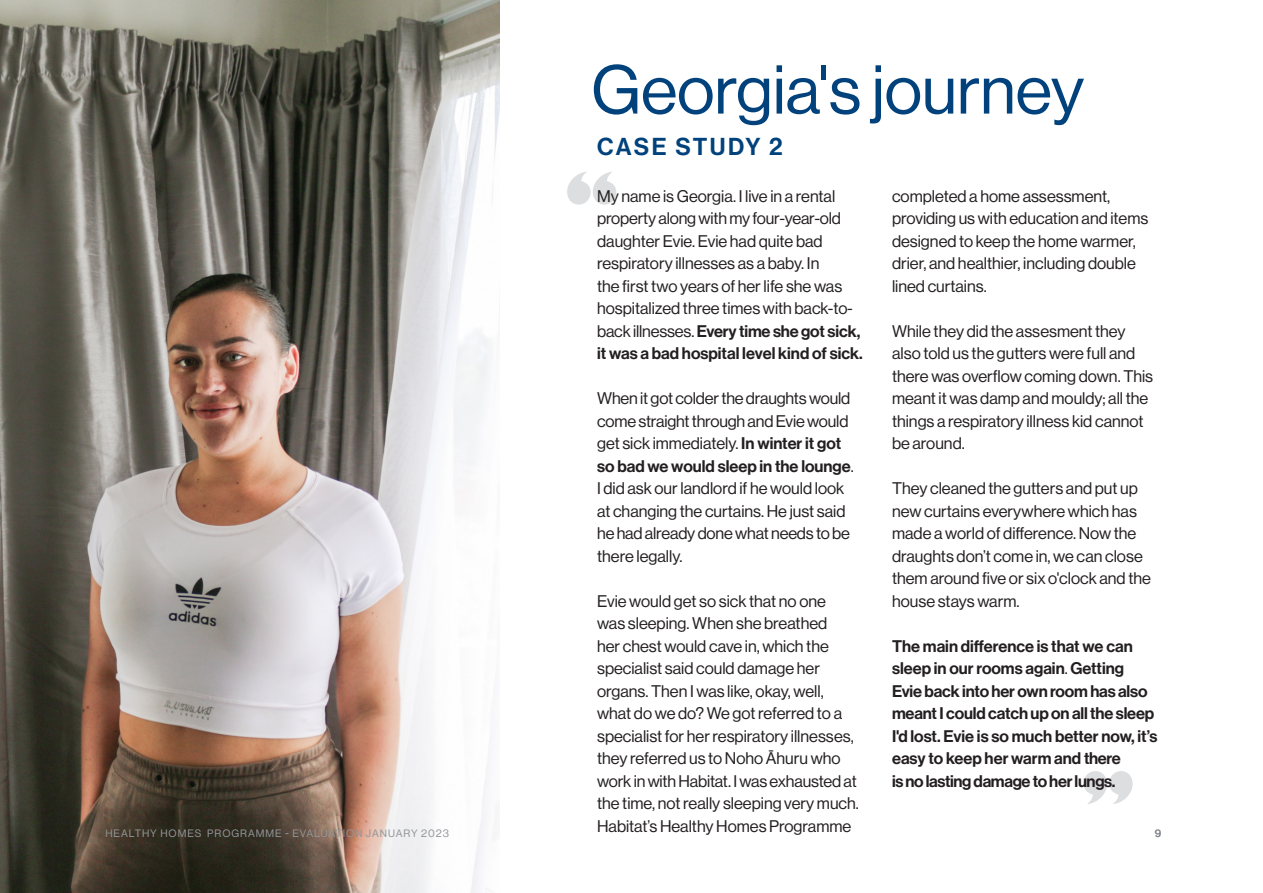
<style>
.page{position:relative;width:1263px;height:893px;background:#fff}
.page>*{position:absolute;margin:0;border:0;box-sizing:border-box;transform-origin:0 0}
.t1{font:800 72px "Gill Sans";color:#dddee0}
.t2{font:67.5px "N Haas Grotesk DS Pro 55 Rg";color:#01427c}
.Name{font:24px "N Haas Grotesk DS Pro 65 Md";letter-spacing:.095em;color:#01427c}
.t3{font:16.5px/22.5px "N Haas Grotesk DS Pro 55 Rg";color:#231f20}
.t4{font:16.5px/22.5px "N Haas Grotesk DS Pro 65 Md";letter-spacing:-.01em;color:#231f20}
.t5{font:10.5px "N Haas Grotesk DS Pro 55 Rg";letter-spacing:.09em;color:#939598}
.t6{font:10.5px "N Haas Grotesk DS Pro 65 Md";color:#787d83}
.s1{font-family:"N Haas Grotesk DS Pro 65 Md"}
.s2{font-family:"N Haas Grotesk DS Pro 55 Rg"}
</style>
<div class="page">
<img style="left:0;top:0;width:499px;height:893px">
<svg style="left:1083px;top:771px;width:49px;height:33px"></svg>
<p class="t2" style="left:591px;top:52px;width:494px">Georgia's journey</p>
<p class="Name" style="left:597px;top:133px;width:187px">CASE STUDY 2</p>
<p class="t1" style="left:564px;top:143px;width:56px">‘‘</p>
<p class="t3" style="left:597px;top:185px;width:267px">My name is Georgia. I live in a rental property along with my four-year-old daughter Evie. Evie had quite bad respiratory illnesses as a baby. In<br>the first two years of her life she was hospitalized three times with back-to&shy;back illnesses. <span class="s1">Every time she got sick, it was a bad hospital level kind of sick.</span></p>
<p class="t3" style="left:597px;top:387px;width:258px">When it got colder the draughts would come straight through and Evie would get sick immediately. <span class="s1">In winter it got so bad we would sleep in the lounge</span>.<br>I did ask our landlord if he would look at changing the curtains. He just said he had already done what needs to be there legally.</p>
<p class="t3" style="left:597px;top:590px;width:263px">Evie would get so sick that no one<br>was sleeping. When she breathed<br>her chest would cave in, which the specialist said could damage her organs. Then I was like, okay, well, what do we do? We got referred to a specialist for her respiratory illnesses, they referred us to Noho Āhuru who work in with Habitat. I was exhausted at the time, not really sleeping very much.</p>
<p class="t3" style="left:597px;top:815px;width:256px">Habitat’s Healthy Homes Programme</p>
<p class="t3" style="left:892px;top:185px;width:258px">completed a home assessment, providing us with education and items designed to keep the home warmer, drier, and healthier, including double lined curtains.</p>
<p class="t3" style="left:892px;top:320px;width:263px">While they did the assesment they also told us the gutters were full and there was overflow coming down. This meant it was damp and mouldy; all the things a respiratory illness kid cannot be around.</p>
<p class="t3" style="left:892px;top:477px;width:260px">They cleaned the gutters and put up new curtains everywhere which has made a world of difference. Now the draughts don’t come in, we can close them around five or six o'clock and the house stays warm.</p>
<p class="t4" style="left:892px;top:635px;width:267px">The main difference is that we can sleep in our rooms again<span class="s2">.</span> Getting Evie back into her own room has also meant I could catch up on all the sleep I'd lost. Evie is so much better now, it’s</p>
<p class="t4" style="left:892px;top:748px;width:230px">easy to keep her warm and there</p>
<p class="t4" style="left:892px;top:770px;width:225px">is no lasting damage to her lungs.</p>
<p class="t5" style="left:105px;top:828px;width:345px">HEALTHY HOMES PROGRAMME - EVALUATION JANUARY 2023</p>
<p class="t6" style="left:1155px;top:828px;width:8px">9</p>
</div>
